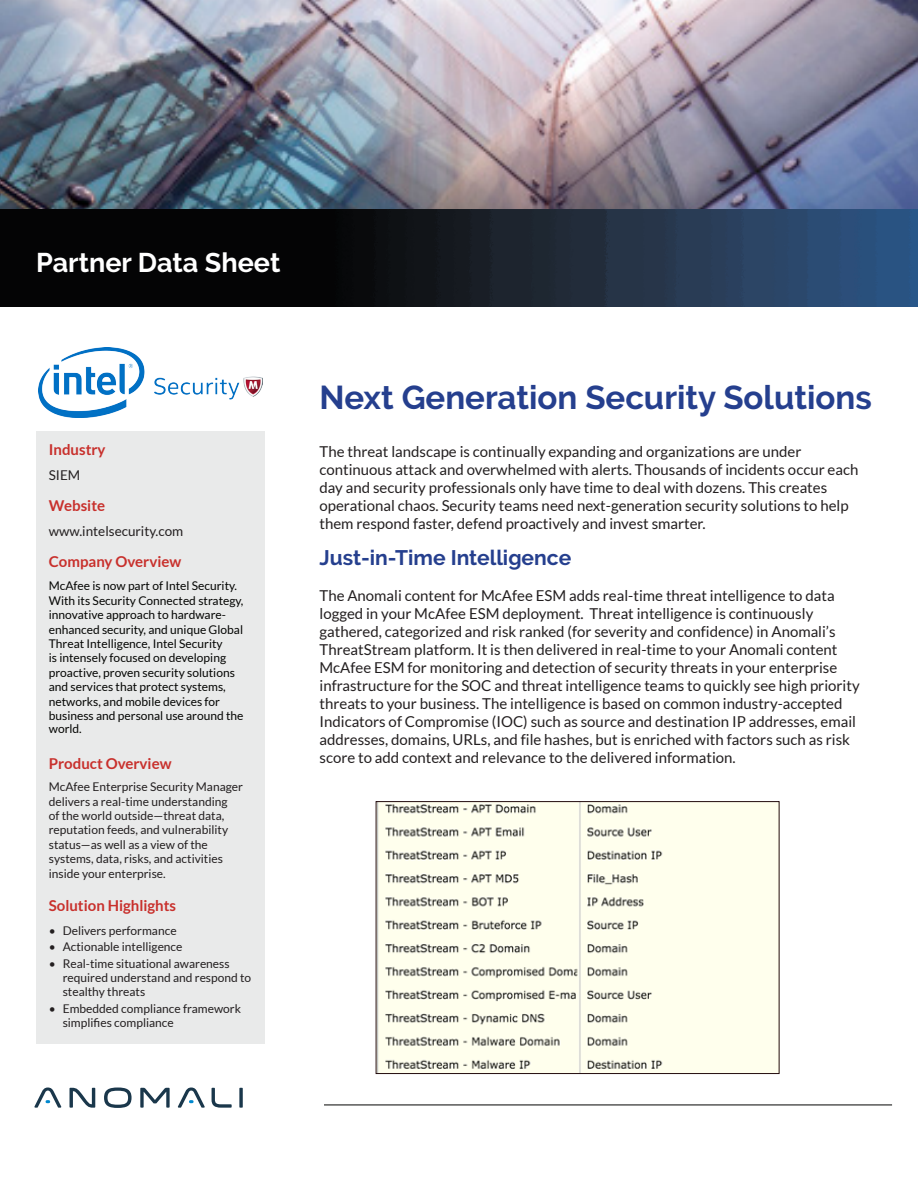
<style>
.page{position:relative;width:918px;height:1188px;background:#fff}
.page>*{position:absolute;margin:0;border:0;box-sizing:border-box;transform-origin:0 0}
.Headline{font:700 33px "Raleway";color:#253f8e}
.Doc_Type{font:700 27px "Raleway";color:#fff}
.Address{font:700 21px "Raleway";color:#253f8e}
.Address-2{font:15px/18px "Lato";color:#231f20}
.Sidebar_-_Body{font:700 15px "Lato";color:#c8302c}
.Sidebar_-_Body-2{font:13.5px "Lato";color:#231f20}
.Sidebar_-_Body-3{font:12px/14.5px "Lato";color:#231f20}
.Sidebar_-_Body-4{font:12px/14.2px "Lato";color:#040503}
</style>
<div class="page">
<img style="left:0;top:0;width:918px;height:209px">
<img style="left:0;top:209px;width:918px;height:98px">
<img style="left:39px;top:347px;width:223px;height:70px">
<div style="left:36px;top:431px;width:229px;height:613px;background:#e9eaea"></div>
<svg style="left:34px;top:1088px;width:209px;height:20px"></svg>
<hr style="left:324px;top:1105px;width:568px;height:1px;background:#040503">
<img style="left:378px;top:803px;width:399px;height:269px">
<div style="left:376px;top:801px;width:403px;height:273px;border:1px solid #220b0d"></div>
<p class="Doc_Type" style="left:36px;top:247px;width:246px">Partner Data Sheet</p>
<p class="Sidebar_-_Body" style="left:49px;top:441px;width:58px">Industry</p>
<p class="Sidebar_-_Body-2" style="left:49px;top:468px;width:33px">SIEM</p>
<p class="Sidebar_-_Body" style="left:49px;top:497px;width:58px">Website</p>
<p class="Sidebar_-_Body-2" style="left:49px;top:524px;width:136px">www.intelsecurity.com</p>
<p class="Sidebar_-_Body" style="left:49px;top:553px;width:134px">Company Overview</p>
<p class="Sidebar_-_Body-4" style="left:49px;top:579px;width:196px">McAfee is now part of Intel Security.<br>With its Security Connected strategy, innovative approach to hardware&shy;enhanced security, and unique Global Threat Intelligence, Intel Security<br>is intensely focused on developing proactive, proven security solutions and services that protect systems, networks, and mobile devices for business and personal use around the world.</p>
<p class="Sidebar_-_Body" style="left:49px;top:755px;width:124px">Product Overview</p>
<p class="Sidebar_-_Body-3" style="left:49px;top:779px;width:196px">McAfee Enterprise Security Manager delivers a real-time understanding<br>of the world outside—threat data, reputation feeds, and vulnerability status—as well as a view of the systems, data, risks, and activities inside your enterprise.</p>
<p class="Sidebar_-_Body" style="left:49px;top:897px;width:129px">Solution Highlights</p>
<p class="Sidebar_-_Body-3" style="left:49px;top:923px;width:129px">• Delivers performance</p>
<p class="Sidebar_-_Body-3" style="left:49px;top:939px;width:135px">• Actionable intelligence</p>
<p class="Sidebar_-_Body-3" style="left:63px;top:956px;width:190px;text-indent:-14px">• Real-time situational awareness required understand and respond to stealthy threats</p>
<p class="Sidebar_-_Body-3" style="left:63px;top:1001px;width:180px;text-indent:-14px">• Embedded compliance framework simplifies compliance</p>
<p class="Headline" style="left:320px;top:379px;width:554px">Next Generation Security Solutions</p>
<p class="Address-2" style="left:320px;top:443px;width:540px">The threat landscape is continually expanding and organizations are under continuous attack and overwhelmed with alerts. Thousands of incidents occur each day and security professionals only have time to deal with dozens. This creates operational chaos. Security teams need next-generation security solutions to help them respond faster, defend proactively and invest smarter.</p>
<p class="Address" style="left:320px;top:546px;width:253px">Just-in-Time Intelligence</p>
<p class="Address-2" style="left:320px;top:587px;width:542px">The Anomali content for McAfee ESM adds real-time threat intelligence to data logged in your McAfee ESM deployment. Threat intelligence is continuously gathered, categorized and risk ranked (for severity and confidence) in Anomali’s ThreatStream platform. It is then delivered in real-time to your Anomali content McAfee ESM for monitoring and detection of security threats in your enterprise infrastructure for the SOC and threat intelligence teams to quickly see high priority threats to your business. The intelligence is based on common industry-accepted Indicators of Compromise (IOC) such as source and destination IP addresses, email addresses, domains, URLs, and file hashes, but is enriched with factors such as risk score to add context and relevance to the delivered information.</p>
</div>
